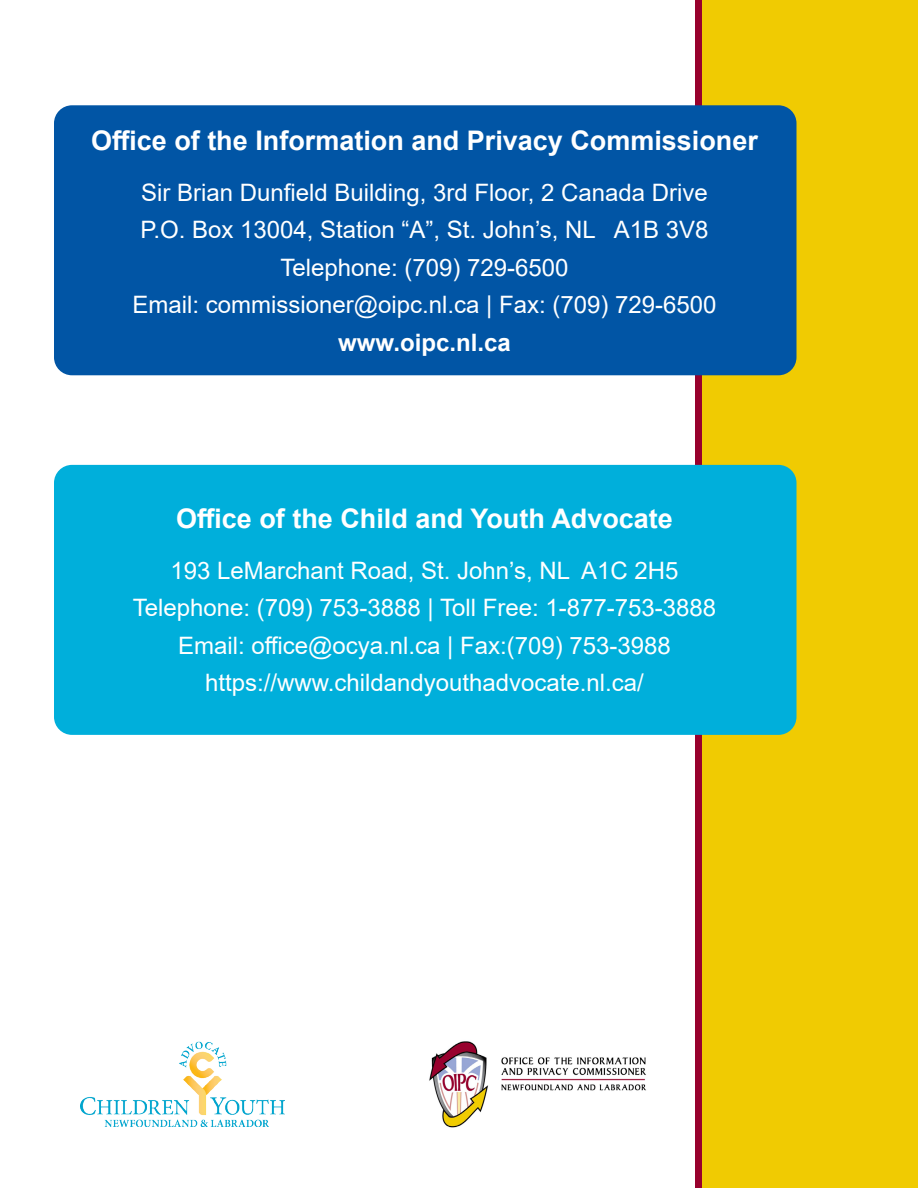
<style>
.page{position:relative;width:918px;height:1188px;background:#fff}
.page>*{position:absolute;margin:0;border:0;box-sizing:border-box;transform-origin:0 0}
.t1{font:700 27px "Arial";color:#fff}
.t2{font:24px/37.5px "Arial";color:#fff;text-align:center}
.t3{font:700 24px "Arial";color:#fff}
</style>
<div class="page">
<div style="left:702px;top:0;width:216px;height:1188px;background:#f0cb02"></div>
<div style="left:695px;top:0;width:7px;height:1188px;background:#98012d"></div>
<img style="left:429px;top:1041px;width:217px;height:87px">
<img style="left:81px;top:1041px;width:204px;height:85px">
<div style="left:54px;top:105px;width:742px;height:270px;background:#0155a5;border-radius:18px"></div>
<div style="left:54px;top:465px;width:742px;height:270px;background:#00afdb;border-radius:18px"></div>
<p class="t1" style="left:91px;top:121px;width:668px">Office of the Information and Privacy Commissioner</p>
<p class="t2" style="left:132px;top:173px;width:586px">Sir Brian Dunfield Building, 3rd Floor, 2 Canada Drive P.O. Box 13004, Station “A”, St. John’s, NL A1B 3V8<br>Telephone: (709) 729-6500<br>Email: commissioner@oipc.nl.ca | Fax: (709) 729-6500</p>
<p class="t3" style="left:338px;top:325px;width:174px">www.oipc.nl.ca</p>
<p class="t1" style="left:176px;top:499px;width:498px">Office of the Child and Youth Advocate</p>
<p class="t2" style="left:133px;top:552px;width:585px">193 LeMarchant Road, St. John’s, NL A1C 2H5<br>Telephone: (709) 753-3888 | Toll Free: 1-877-753-3888<br>Email: office@ocya.nl.ca | Fax:(709) 753-3988 https://www.childandyouthadvocate.nl.ca/</p>
</div>
